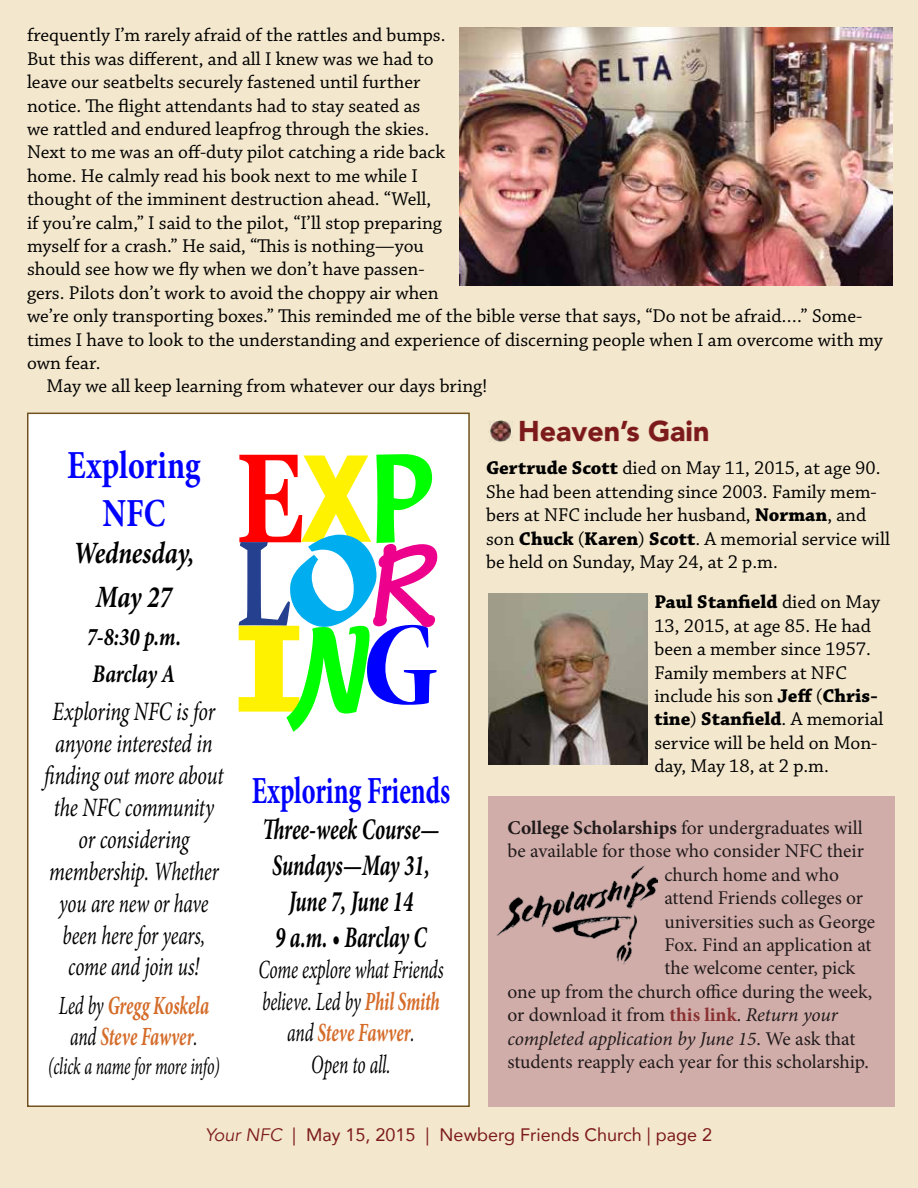
<style>
.page{position:relative;width:918px;height:1188px;background:#f3e7cd}
.page>*{position:absolute;margin:0;border:0;box-sizing:border-box;transform-origin:0 0}
.t1{font:700 126.45px "Georgia";color:#f00;scale:.75 1}
.t2{font:700 126.45px "Warnock Pro";color:#25408f;scale:.75 1}
.t3{font:700 126.45px "Rockwell";color:#fff200;scale:1.25 1}
.t4{font:700 39.75px/47.7px "Minion Pro";color:#00f;text-align:center;scale:.8 1}
.t5{font:700 38.25px "Minion Pro";color:#00f;scale:.69 1}
.t6{font:italic 700 31.05px/44px "Minion Pro";letter-spacing:-.005em;color:#000;text-align:center;scale:.8 1}
.t7{font:italic 700 29.85px/35.8px "Minion Pro";letter-spacing:-.005em;color:#000;text-align:center;scale:.69 1}
.t8{font:900 28.5px "Avenir";color:#7c1a1b}
.t9{font:italic 26.55px/32px "Minion Pro";letter-spacing:-.01em;color:#000;text-align:center;scale:.76 1}
.t10{font:italic 26.25px/31.5px "Minion Pro";letter-spacing:-.005em;color:#000;text-align:center;scale:.66 1}
.t11{font:italic 700 26.25px/31.5px "Minion Pro";letter-spacing:-.005em;color:#d56c2a;text-align:center;scale:.66 1}
.t12{font:italic 700 25.5px/37.2px "Minion Pro";letter-spacing:-.01em;color:#000;scale:.8 1}
.t13{font:italic 24px "Minion Pro";letter-spacing:-.01em;color:#000;scale:.66 1}
.t14{font:19.5px/23.4px "Chaparral Pro";color:#000}
.t15{font:19.5px "Minion Pro";letter-spacing:-.005em;color:#000}
.t16{font:italic 19.5px "Minion Pro";letter-spacing:-.01em;color:#000}
.t17{font:18px "Avenir";color:#7c1a1b}
.s1{font-weight:400;color:#000}
.s2{font-family:"Humanist 521 BT";font-stretch:condensed;color:#fff200}
.s3{font-family:"Lynda";font-size:119.4px;color:#0f0}
.s4{font-family:"Marlin";color:#00aeef}
.s5{font-family:"Tekton";font-style:italic;color:#ec008c}
.s6{font-family:"Nadianne";color:#0f0}
.s7{font-family:"Nueva";font-stretch:expanded;color:#00f}
.s8{font-weight:700;color:#d56c2a}
.s9{font-weight:700}
.s10{font-weight:700;color:#7c1a1b}
.s11{font-style:italic}
.s12{font-style:normal}
</style>
<div class="page">
<img style="left:459px;top:27px;width:433px;height:259px">
<svg style="left:520px;top:420px;width:120px;height:22px"></svg>
<svg style="left:648px;top:420px;width:61px;height:22px"></svg>
<img style="left:489px;top:421px;width:24px;height:21px">
<div style="left:27px;top:413px;width:443px;height:694px;background:#fff;border:2px solid #715320"></div>
<div style="left:489px;top:797px;width:406px;height:310px;background:#d1adaa"></div>
<img style="left:496px;top:865px;width:162px;height:99px">
<img style="left:489px;top:594px;width:159px;height:171px">
<p class="t14" style="left:27px;top:24px;width:420px">frequently I’m rarely afraid of the rattles and bumps.</p>
<p class="t14" style="left:27px;top:48px;width:408px">But this was different, and all I knew was we had to</p>
<p class="t14" style="left:27px;top:71px;width:395px">leave our seatbelts securely fastened until further</p>
<p class="t14" style="left:27px;top:95px;width:395px">notice. The flight attendants had to stay seated as</p>
<p class="t14" style="left:27px;top:118px;width:404px">we rattled and endured leapfrog through the skies.</p>
<p class="t14" style="left:27px;top:141px;width:420px">Next to me was an off-duty pilot catching a ride back</p>
<p class="t14" style="left:27px;top:165px;width:392px">home. He calmly read his book next to me while I</p>
<p class="t14" style="left:27px;top:188px;width:406px">thought of the imminent destruction ahead. “Well,</p>
<p class="t14" style="left:27px;top:212px;width:417px">if you’re calm,” I said to the pilot, “I’ll stop preparing</p>
<p class="t14" style="left:27px;top:235px;width:398px">myself for a crash.” He said, “This is nothing—you</p>
<p class="t14" style="left:27px;top:258px;width:399px">should see how we fly when we don’t have passen-</p>
<p class="t14" style="left:27px;top:282px;width:413px">gers. Pilots don’t work to avoid the choppy air when</p>
<p class="t14" style="left:27px;top:305px;width:837px">we’re only transporting boxes.” This reminded me of the bible verse that says, “Do not be afraid….” Some-</p>
<p class="t14" style="left:27px;top:329px;width:857px">times I have to look to the understanding and experience of discerning people when I am overcome with my</p>
<p class="t14" style="left:27px;top:352px;width:75px">own fear.</p>
<p class="t14" style="left:46px;top:375px;width:443px">May we all keep learning from whatever our days bring!</p>
<h2 class="t4" style="left:67px;top:441px;width:168px">Exploring<br>NFC</h2>
<h3 class="t6" style="left:73px;top:531px;width:153px">Wednesday,<br>May 27</h3>
<h3 class="t12" style="left:87px;top:617px;width:119px">7-8:30 p.m.<br>Barclay A</h3>
<h3 class="t9" style="left:44px;top:696px;width:237px">Exploring NFC is for anyone interested in finding out more about the NFC community or considering membership. Whether you are new or have been here for years, come and join us!</h3>
<h3 class="t11" style="left:59px;top:989px;width:229px"><span class="s1">Led by</span> Gregg Koskela <span class="s1">and</span> Steve Fawver<span class="s1">.</span></h3>
<p class="t13" style="left:48px;top:1050px;width:262px">(click a name for more info)</p>
<h1 class="t1" style="left:236px;top:403px;width:270px">E<span class="s2">X</span><span class="s3">P</span></h1>
<h1 class="t2" style="left:236px;top:508px;width:268px">L<span class="s4">O</span><span class="s5">R</span></h1>
<h1 class="t3" style="left:235px;top:593px;width:164px">I<span class="s6">N</span><span class="s7">G</span></h1>
<h3 class="t5" style="left:252px;top:764px;width:289px">Exploring Friends</h3>
<h3 class="t7" style="left:262px;top:811px;width:258px">Three-week Course—<br>Sundays—May 31,<br>June 7, June 14<br>9 a.m. • Barclay C</h3>
<h3 class="t10" style="left:258px;top:954px;width:282px">Come explore what Friends believe. Led by <span class="s8">Phil Smith </span>and <span class="s8">Steve Fawver</span>.<br>Open to all.</h3>
<h3 class="t8" style="left:518px;top:407px;width:193px">Heaven’s Gain</h3>
<p class="t14" style="left:486px;top:457px;width:406px"><span class="s9">Gertrude Scott</span> died on May 11, 2015, at age 90.<br>She had been attending since 2003. Family mem&shy;bers at NFC include her husband, <span class="s9">Norman</span>, and son <span class="s9">Chuck</span> (<span class="s9">Karen</span>) <span class="s9">Scott</span>. A memorial service will be held on Sunday, May 24, at 2 p.m.</p>
<p class="t14" style="left:654px;top:591px;width:231px"><span class="s9">Paul Stanfield</span> died on May<br>13, 2015, at age 85. He had been a member since 1957.<br>Family members at NFC include his son <span class="s9">Jeff</span> (<span class="s9">Chris&shy;tine</span>) <span class="s9">Stanfield</span>. A memorial service will be held on Mon&shy;day, May 18, at 2 p.m.</p>
<p class="t15" style="left:507px;top:815px;width:357px"><span class="s9">College Scholarships</span> for undergraduates will</p>
<p class="t15" style="left:507px;top:838px;width:358px">be available for those who consider NFC their</p>
<p class="t15" style="left:664px;top:862px;width:176px">church home and who</p>
<p class="t15" style="left:664px;top:885px;width:200px">attend Friends colleges or</p>
<p class="t15" style="left:664px;top:908px;width:212px">universities such as George</p>
<p class="t15" style="left:664px;top:932px;width:209px">Fox. Find an application at</p>
<p class="t15" style="left:664px;top:955px;width:192px">the welcome center, pick</p>
<p class="t15" style="left:507px;top:979px;width:366px">one up from the church office during the week,</p>
<p class="t15" style="left:507px;top:1002px;width:332px">or download it from <span class="s10">this link</span>. <span class="s11">Return your</span></p>
<p class="t16" style="left:507px;top:1025px;width:349px">completed application by June 15<span class="s12">. We ask that</span></p>
<p class="t15" style="left:507px;top:1049px;width:363px">students reapply each year for this scholarship.</p>
<p class="t17" style="left:205px;top:1120px;width:508px"><span class="s11">Your NFC</span> | May 15, 2015 | Newberg Friends Church | page 2</p>
</div>
